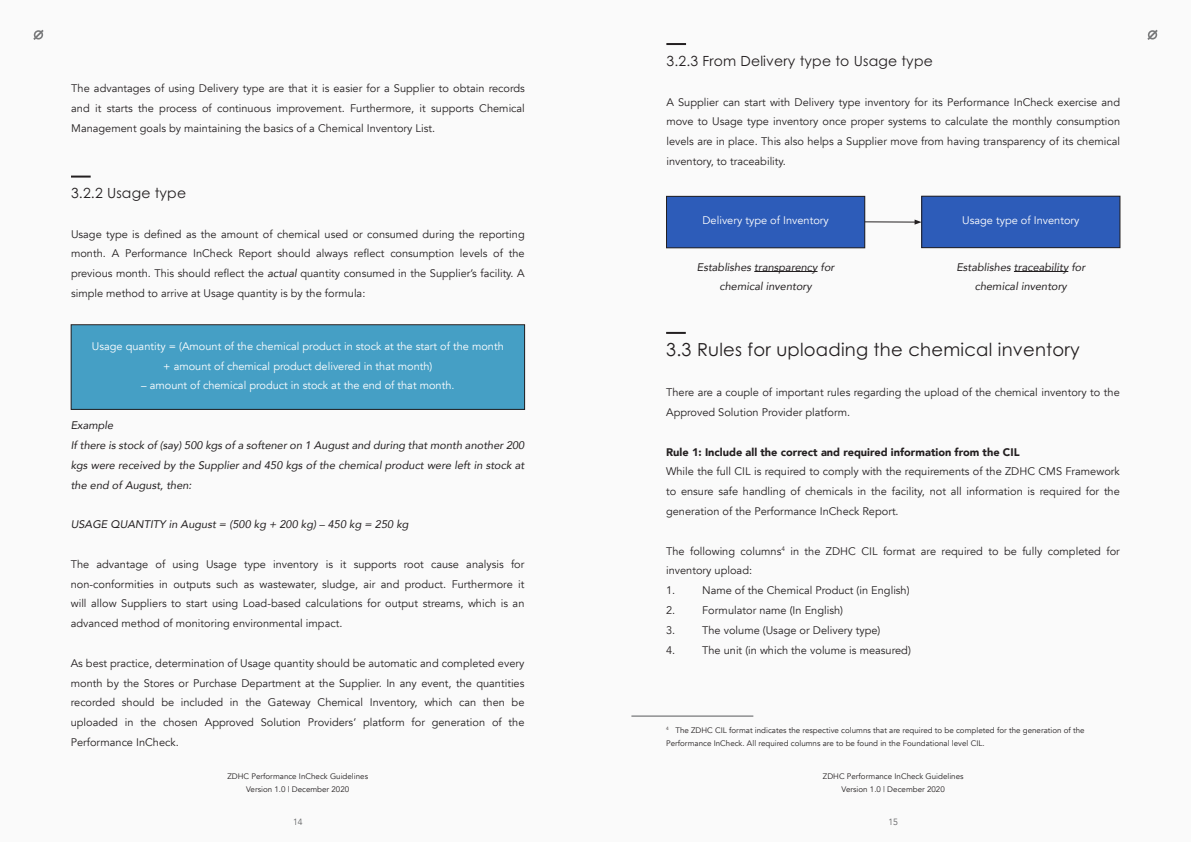
<style>
.page{position:relative;width:1191px;height:842px;background:#fafafa}
.page>*{position:absolute;margin:0;border:0;box-sizing:border-box;transform-origin:0 0}
.t1{font:18px "Century Gothic Pro";letter-spacing:.015em;color:#231f20}
.t2{font:14px "Century Gothic Pro";letter-spacing:.015em;color:#231f20}
.t3{font:11px/19.8px "Avenir";color:#231f20;text-align:justify}
.t4{font:italic 11px/19.8px "Avenir";color:#231f20;text-align:justify}
.t5{font:11px "Avenir";color:#fff}
.t6{font:900 11px "Avenir";color:#231f20}
.t7{font:300 9px "Avenir";color:#57585a}
.t8{font:8px/13.2px "Avenir";color:#231f20;text-align:center}
.s1{font-style:italic}
</style>
<div class="page">
<svg style="left:33px;top:30px;width:11px;height:10px"></svg>
<svg style="left:1147px;top:30px;width:10px;height:10px"></svg>
<hr style="left:71px;top:176px;width:20px;height:2px;background:#231f20">
<div style="left:71px;top:325px;width:453px;height:84px;background:#459fc5"></div>
<hr style="left:666px;top:43px;width:20px;height:2px;background:#231f20">
<div style="left:666px;top:196px;width:198px;height:52px;background:#2d5cb9"></div>
<div style="left:666px;top:196px;width:199px;height:52px;border:1px solid #231f20"></div>
<div style="left:921px;top:196px;width:199px;height:52px;background:#2d5cb9"></div>
<div style="left:921px;top:196px;width:199px;height:52px;border:1px solid #231f20"></div>
<hr style="left:865px;top:221px;width:51px;height:2px;background:#231f20">
<svg style="left:914px;top:220px;width:7px;height:5px"></svg>
<hr style="left:754px;top:271px;width:63px;height:1px;background:#231f20">
<hr style="left:1014px;top:271px;width:54px;height:1px;background:#231f20">
<hr style="left:666px;top:332px;width:20px;height:2px;background:#231f20">
<hr style="left:631px;top:716px;width:122px;height:1px;background:#57585a">
<p class="t3" style="left:71px;top:79px;width:455px">The advantages of using Delivery type are that it is easier for a Supplier to obtain records and it starts the process of continuous improvement. Furthermore, it supports Chemical Management goals by maintaining the basics of a Chemical Inventory List.</p>
<p class="t2" style="left:71px;top:184px;width:117px">3.2.2 Usage type</p>
<p class="t3" style="left:71px;top:224px;width:455px">Usage type is defined as the amount of chemical used or consumed during the reporting month. A Performance InCheck Report should always reflect consumption levels of the previous month. This should reflect the <span class="s1">actual</span> quantity consumed in the Supplier’s facility. A simple method to arrive at Usage quantity is by the formula:</p>
<p class="t5" style="left:92px;top:340px;width:413px">Usage quantity = (Amount of the chemical product in stock at the start of the month</p>
<p class="t5" style="left:163px;top:359px;width:271px">+ amount of chemical product delivered in that month)</p>
<p class="t5" style="left:141px;top:379px;width:315px">– amount of chemical product in stock at the end of that month.</p>
<p class="t4" style="left:71px;top:415px;width:44px">Example</p>
<p class="t4" style="left:71px;top:435px;width:455px">If there is stock of (say) 500 kgs of a softener on 1 August and during that month another 200 kgs were received by the Supplier and 450 kgs of the chemical product were left in stock at the end of August, then:</p>
<p class="t4" style="left:71px;top:514px;width:339px">USAGE QUANTITY in August = (500 kg + 200 kg) – 450 kg = 250 kg</p>
<p class="t3" style="left:71px;top:554px;width:455px">The advantage of using Usage type inventory is it supports root cause analysis for non-conformities in outputs such as wastewater, sludge, air and product. Furthermore it will allow Suppliers to start using Load-based calculations for output streams, which is an advanced method of monitoring environmental impact.</p>
<p class="t3" style="left:71px;top:653px;width:455px">As best practice, determination of Usage quantity should be automatic and completed every month by the Stores or Purchase Department at the Supplier. In any event, the quantities recorded should be included in the Gateway Chemical Inventory, which can then be uploaded in the chosen Approved Solution Providers’ platform for generation of the Performance InCheck.</p>
<p class="t2" style="left:666px;top:52px;width:268px">3.2.3 From Delivery type to Usage type</p>
<p class="t3" style="left:666px;top:92px;width:455px">A Supplier can start with Delivery type inventory for its Performance InCheck exercise and move to Usage type inventory once proper systems to calculate the monthly consumption levels are in place. This also helps a Supplier move from having transparency of its chemical inventory, to traceability.</p>
<p class="t5" style="left:702px;top:214px;width:128px">Delivery type of Inventory</p>
<p class="t5" style="left:962px;top:214px;width:119px">Usage type of Inventory</p>
<p class="t4" style="left:697px;top:257px;width:139px;text-align:center">Establishes transparency for chemical inventory</p>
<p class="t4" style="left:956px;top:257px;width:130px">Establishes traceability for</p>
<p class="t4" style="left:974px;top:277px;width:94px">chemical inventory</p>
<p class="t1" style="left:666px;top:339px;width:415px">3.3 Rules for uploading the chemical inventory</p>
<p class="t3" style="left:666px;top:383px;width:455px">There are a couple of important rules regarding the upload of the chemical inventory to the<br>Approved Solution Provider platform.</p>
<p class="t6" style="left:666px;top:442px;width:355px">Rule 1: Include all the correct and required information from the CIL</p>
<p class="t3" style="left:666px;top:462px;width:455px">While the full CIL is required to comply with the requirements of the ZDHC CMS Framework to ensure safe handling of chemicals in the facility, not all information is required for the generation of the Performance InCheck Report.</p>
<p class="t3" style="left:666px;top:541px;width:455px">The following columns<sup>4</sup> in the ZDHC CIL format are required to be fully completed for inventory upload:</p>
<p class="t3" style="left:666px;top:581px;width:11px">1.</p>
<p class="t3" style="left:702px;top:581px;width:209px">Name of the Chemical Product (in English)</p>
<p class="t3" style="left:666px;top:600px;width:11px">2.</p>
<p class="t3" style="left:702px;top:600px;width:142px">Formulator name (In English)</p>
<p class="t3" style="left:666px;top:620px;width:11px">3.</p>
<p class="t3" style="left:702px;top:620px;width:180px">The volume (Usage or Delivery type)</p>
<p class="t3" style="left:666px;top:640px;width:11px">4.</p>
<p class="t3" style="left:702px;top:640px;width:210px">The unit (in which the volume is measured)</p>
<p class="t8" style="left:666px;top:723px;width:420px"><sup>4</sup> The ZDHC CIL format indicates the respective columns that are required to be completed for the generation of the</p>
<p class="t8" style="left:666px;top:737px;width:320px">Performance InCheck. All required columns are to be found in the Foundational level CIL.</p>
<p class="t8" style="left:227px;top:770px;width:142px">ZDHC Performance InCheck Guidelines<br>Version 1.0 | December 2020</p>
<p class="t8" style="left:823px;top:770px;width:142px">ZDHC Performance InCheck Guidelines<br>Version 1.0 | December 2020</p>
<p class="t7" style="left:293px;top:817px;width:11px">14</p>
<p class="t7" style="left:888px;top:817px;width:11px">15</p>
</div>
